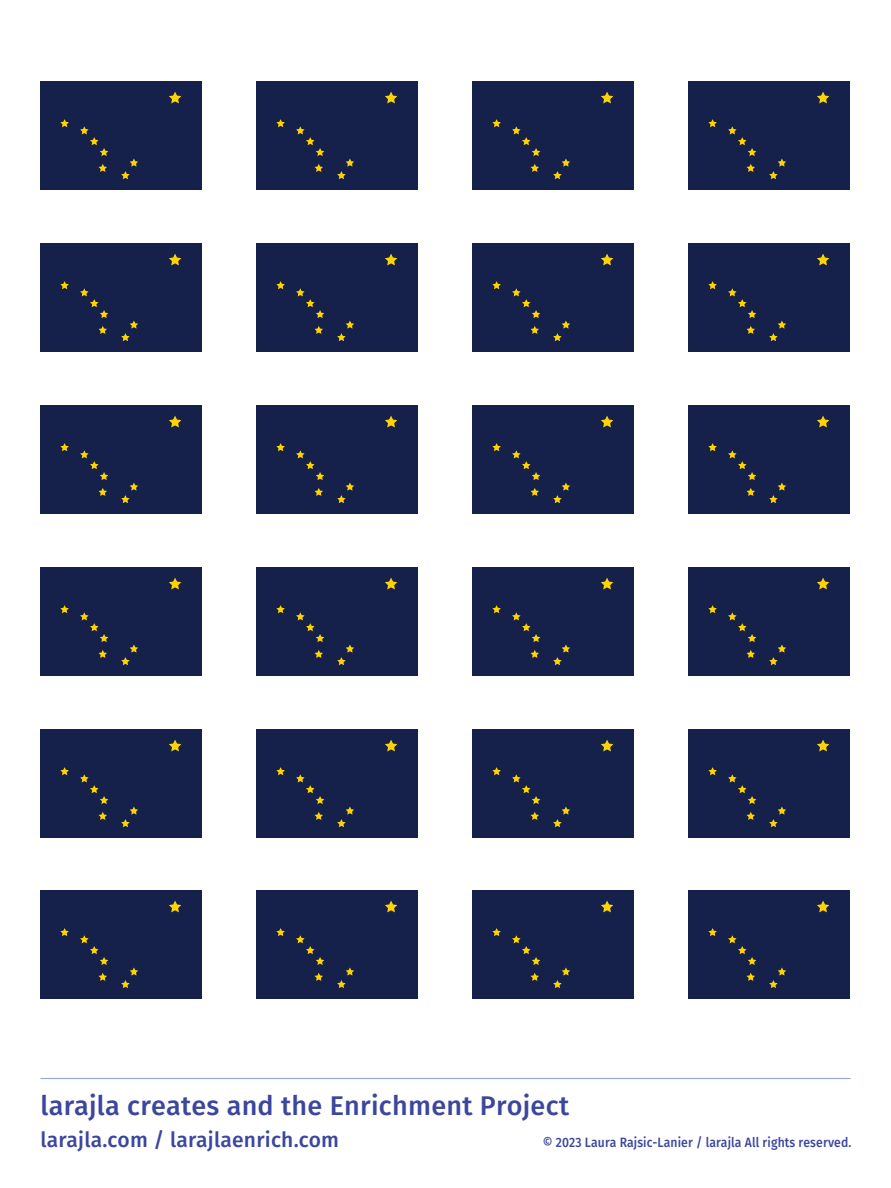
<style>
.page{position:relative;width:891px;height:1188px;background:#fff}
.page>*{position:absolute;margin:0;border:0;box-sizing:border-box;transform-origin:0 0}
.t1{font:500 27px "Fira Sans";letter-spacing:.01em;color:#3c469d}
.t2{font:500 21px "Fira Sans";letter-spacing:.01em;color:#3c469d}
.t3{font:500 13.5px "Fira Sans";letter-spacing:.01em;color:#3c469d;scale:.9 1}
</style>
<div class="page">
<hr style="left:40px;top:1078px;width:810px;height:1px;background:#93a8d6">
<div style="left:40px;top:81px;width:162px;height:108px;background:#15214a"></div>
<svg style="left:60px;top:119px;width:9px;height:8px"></svg>
<svg style="left:80px;top:126px;width:28px;height:30px"></svg>
<svg style="left:99px;top:164px;width:8px;height:8px"></svg>
<svg style="left:121px;top:159px;width:17px;height:20px"></svg>
<svg style="left:169px;top:92px;width:12px;height:11px"></svg>
<div style="left:40px;top:243px;width:162px;height:108px;background:#15214a"></div>
<svg style="left:60px;top:281px;width:9px;height:8px"></svg>
<svg style="left:80px;top:288px;width:28px;height:30px"></svg>
<svg style="left:99px;top:326px;width:8px;height:8px"></svg>
<svg style="left:121px;top:321px;width:17px;height:20px"></svg>
<svg style="left:169px;top:254px;width:12px;height:11px"></svg>
<div style="left:40px;top:405px;width:162px;height:108px;background:#15214a"></div>
<svg style="left:60px;top:443px;width:9px;height:8px"></svg>
<svg style="left:80px;top:450px;width:28px;height:30px"></svg>
<svg style="left:99px;top:488px;width:8px;height:8px"></svg>
<svg style="left:121px;top:483px;width:17px;height:20px"></svg>
<svg style="left:169px;top:416px;width:12px;height:11px"></svg>
<div style="left:40px;top:567px;width:162px;height:108px;background:#15214a"></div>
<svg style="left:60px;top:605px;width:9px;height:8px"></svg>
<svg style="left:80px;top:612px;width:28px;height:30px"></svg>
<svg style="left:99px;top:650px;width:8px;height:8px"></svg>
<svg style="left:121px;top:645px;width:17px;height:20px"></svg>
<svg style="left:169px;top:578px;width:12px;height:11px"></svg>
<div style="left:40px;top:729px;width:162px;height:108px;background:#15214a"></div>
<svg style="left:60px;top:767px;width:9px;height:8px"></svg>
<svg style="left:80px;top:774px;width:28px;height:30px"></svg>
<svg style="left:99px;top:812px;width:8px;height:8px"></svg>
<svg style="left:121px;top:807px;width:17px;height:20px"></svg>
<svg style="left:169px;top:740px;width:12px;height:11px"></svg>
<div style="left:40px;top:890px;width:162px;height:108px;background:#15214a"></div>
<svg style="left:60px;top:928px;width:9px;height:8px"></svg>
<svg style="left:80px;top:935px;width:28px;height:30px"></svg>
<svg style="left:99px;top:973px;width:8px;height:8px"></svg>
<svg style="left:121px;top:967px;width:17px;height:21px"></svg>
<svg style="left:169px;top:901px;width:12px;height:11px"></svg>
<div style="left:256px;top:81px;width:162px;height:108px;background:#15214a"></div>
<svg style="left:276px;top:119px;width:9px;height:8px"></svg>
<svg style="left:296px;top:126px;width:28px;height:30px"></svg>
<svg style="left:315px;top:164px;width:8px;height:8px"></svg>
<svg style="left:337px;top:159px;width:17px;height:20px"></svg>
<svg style="left:385px;top:92px;width:12px;height:11px"></svg>
<div style="left:256px;top:243px;width:162px;height:108px;background:#15214a"></div>
<svg style="left:276px;top:281px;width:9px;height:8px"></svg>
<svg style="left:296px;top:288px;width:28px;height:30px"></svg>
<svg style="left:315px;top:326px;width:8px;height:8px"></svg>
<svg style="left:337px;top:321px;width:17px;height:20px"></svg>
<svg style="left:385px;top:254px;width:12px;height:11px"></svg>
<div style="left:256px;top:405px;width:162px;height:108px;background:#15214a"></div>
<svg style="left:276px;top:443px;width:9px;height:8px"></svg>
<svg style="left:296px;top:450px;width:28px;height:30px"></svg>
<svg style="left:315px;top:488px;width:8px;height:8px"></svg>
<svg style="left:337px;top:483px;width:17px;height:20px"></svg>
<svg style="left:385px;top:416px;width:12px;height:11px"></svg>
<div style="left:256px;top:567px;width:162px;height:108px;background:#15214a"></div>
<svg style="left:276px;top:605px;width:9px;height:8px"></svg>
<svg style="left:296px;top:612px;width:28px;height:30px"></svg>
<svg style="left:315px;top:650px;width:8px;height:8px"></svg>
<svg style="left:337px;top:645px;width:17px;height:20px"></svg>
<svg style="left:385px;top:578px;width:12px;height:11px"></svg>
<div style="left:256px;top:729px;width:162px;height:108px;background:#15214a"></div>
<svg style="left:276px;top:767px;width:9px;height:8px"></svg>
<svg style="left:296px;top:774px;width:28px;height:30px"></svg>
<svg style="left:315px;top:812px;width:8px;height:8px"></svg>
<svg style="left:337px;top:807px;width:17px;height:20px"></svg>
<svg style="left:385px;top:740px;width:12px;height:11px"></svg>
<div style="left:256px;top:890px;width:162px;height:108px;background:#15214a"></div>
<svg style="left:276px;top:928px;width:9px;height:8px"></svg>
<svg style="left:296px;top:935px;width:28px;height:30px"></svg>
<svg style="left:315px;top:973px;width:8px;height:8px"></svg>
<svg style="left:337px;top:967px;width:17px;height:21px"></svg>
<svg style="left:385px;top:901px;width:12px;height:11px"></svg>
<div style="left:472px;top:81px;width:162px;height:108px;background:#15214a"></div>
<svg style="left:492px;top:119px;width:9px;height:8px"></svg>
<svg style="left:512px;top:126px;width:28px;height:30px"></svg>
<svg style="left:531px;top:164px;width:8px;height:8px"></svg>
<svg style="left:553px;top:159px;width:17px;height:20px"></svg>
<svg style="left:601px;top:92px;width:12px;height:11px"></svg>
<div style="left:472px;top:243px;width:162px;height:108px;background:#15214a"></div>
<svg style="left:492px;top:281px;width:9px;height:8px"></svg>
<svg style="left:512px;top:288px;width:28px;height:30px"></svg>
<svg style="left:531px;top:326px;width:8px;height:8px"></svg>
<svg style="left:553px;top:321px;width:17px;height:20px"></svg>
<svg style="left:601px;top:254px;width:12px;height:11px"></svg>
<div style="left:472px;top:405px;width:162px;height:108px;background:#15214a"></div>
<svg style="left:492px;top:443px;width:9px;height:8px"></svg>
<svg style="left:512px;top:450px;width:28px;height:30px"></svg>
<svg style="left:531px;top:488px;width:8px;height:8px"></svg>
<svg style="left:553px;top:483px;width:17px;height:20px"></svg>
<svg style="left:601px;top:416px;width:12px;height:11px"></svg>
<div style="left:472px;top:567px;width:162px;height:108px;background:#15214a"></div>
<svg style="left:492px;top:605px;width:9px;height:8px"></svg>
<svg style="left:512px;top:612px;width:28px;height:30px"></svg>
<svg style="left:531px;top:650px;width:8px;height:8px"></svg>
<svg style="left:553px;top:645px;width:17px;height:20px"></svg>
<svg style="left:601px;top:578px;width:12px;height:11px"></svg>
<div style="left:472px;top:729px;width:162px;height:108px;background:#15214a"></div>
<svg style="left:492px;top:767px;width:9px;height:8px"></svg>
<svg style="left:512px;top:774px;width:28px;height:30px"></svg>
<svg style="left:531px;top:812px;width:8px;height:8px"></svg>
<svg style="left:553px;top:807px;width:17px;height:20px"></svg>
<svg style="left:601px;top:740px;width:12px;height:11px"></svg>
<div style="left:472px;top:890px;width:162px;height:108px;background:#15214a"></div>
<svg style="left:492px;top:928px;width:9px;height:8px"></svg>
<svg style="left:512px;top:935px;width:28px;height:30px"></svg>
<svg style="left:531px;top:973px;width:8px;height:8px"></svg>
<svg style="left:553px;top:967px;width:17px;height:21px"></svg>
<svg style="left:601px;top:901px;width:12px;height:11px"></svg>
<div style="left:688px;top:81px;width:162px;height:108px;background:#15214a"></div>
<svg style="left:708px;top:119px;width:9px;height:8px"></svg>
<svg style="left:728px;top:126px;width:28px;height:30px"></svg>
<svg style="left:747px;top:164px;width:8px;height:8px"></svg>
<svg style="left:769px;top:159px;width:17px;height:20px"></svg>
<svg style="left:817px;top:92px;width:12px;height:11px"></svg>
<div style="left:688px;top:243px;width:162px;height:108px;background:#15214a"></div>
<svg style="left:708px;top:281px;width:9px;height:8px"></svg>
<svg style="left:728px;top:288px;width:28px;height:30px"></svg>
<svg style="left:747px;top:326px;width:8px;height:8px"></svg>
<svg style="left:769px;top:321px;width:17px;height:20px"></svg>
<svg style="left:817px;top:254px;width:12px;height:11px"></svg>
<div style="left:688px;top:405px;width:162px;height:108px;background:#15214a"></div>
<svg style="left:708px;top:443px;width:9px;height:8px"></svg>
<svg style="left:728px;top:450px;width:28px;height:30px"></svg>
<svg style="left:747px;top:488px;width:8px;height:8px"></svg>
<svg style="left:769px;top:483px;width:17px;height:20px"></svg>
<svg style="left:817px;top:416px;width:12px;height:11px"></svg>
<div style="left:688px;top:567px;width:162px;height:108px;background:#15214a"></div>
<svg style="left:708px;top:605px;width:9px;height:8px"></svg>
<svg style="left:728px;top:612px;width:28px;height:30px"></svg>
<svg style="left:747px;top:650px;width:8px;height:8px"></svg>
<svg style="left:769px;top:645px;width:17px;height:20px"></svg>
<svg style="left:817px;top:578px;width:12px;height:11px"></svg>
<div style="left:688px;top:729px;width:162px;height:108px;background:#15214a"></div>
<svg style="left:708px;top:767px;width:9px;height:8px"></svg>
<svg style="left:728px;top:774px;width:28px;height:30px"></svg>
<svg style="left:747px;top:812px;width:8px;height:8px"></svg>
<svg style="left:769px;top:807px;width:17px;height:20px"></svg>
<svg style="left:817px;top:740px;width:12px;height:11px"></svg>
<div style="left:688px;top:890px;width:162px;height:108px;background:#15214a"></div>
<svg style="left:708px;top:928px;width:9px;height:8px"></svg>
<svg style="left:728px;top:935px;width:28px;height:30px"></svg>
<svg style="left:747px;top:973px;width:8px;height:8px"></svg>
<svg style="left:769px;top:967px;width:17px;height:21px"></svg>
<svg style="left:817px;top:901px;width:12px;height:11px"></svg>
<h1 class="t1" style="left:40px;top:1084px;width:530px">larajla creates and the Enrichment Project</h1>
<h2 class="t2" style="left:40px;top:1123px;width:300px">larajla.com / larajlaenrich.com</h2>
<p class="t3" style="left:543px;top:1131px;width:344px">© 2023 Laura Rajsic-Lanier / larajla All rights reserved.</p>
</div>
